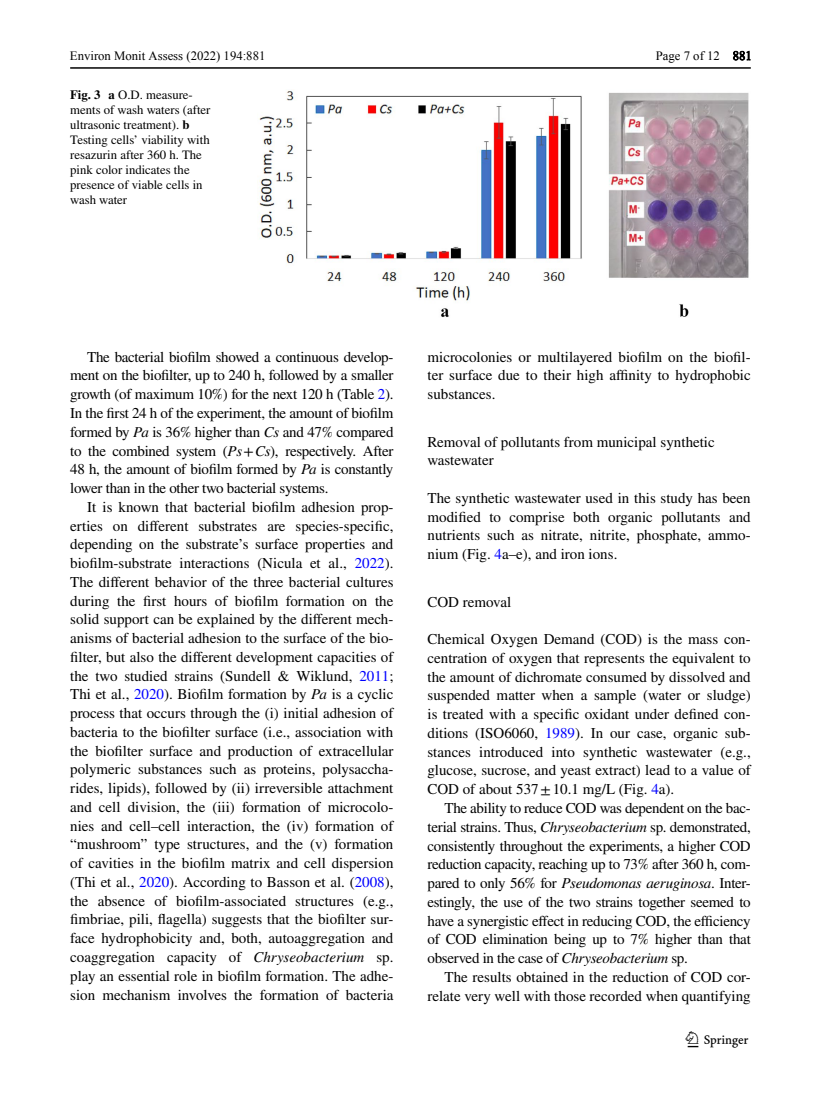
<style>
.page{position:relative;width:821px;height:1106px;background:#fff}
.page>*{position:absolute;margin:0;border:0;box-sizing:border-box;transform-origin:0 0}
.t1{font:22.5px "Springnew Regular 3";color:#000}
.t2{font:15px/18.8px "STIX";color:#000;text-align:justify}
.t3{font:12.75px/15px "STIX";color:#000}
.t4{font:12.75px "Times New Roman";color:#000}
.s1{font-weight:700}
.s2{color:#00f}
.s3{font-style:italic}
</style>
<div class="page">
<hr style="left:70px;top:67px;width:680px;height:2px;background:#000">
<img style="left:259px;top:90px;width:490px;height:227px">
<p class="t4" style="left:70px;top:51px;width:197px">Environ Monit Assess (2022) 194:881</p>
<p class="t4" style="left:655px;top:51px;width:97px">Page 7 of 12 881</p>
<p class="t3" style="left:70px;top:88px;width:142px"><span class="s1">Fig. 3 a</span> O.D. measure&shy;ments of wash waters (after ultrasonic treatment). <span class="s1">b<br></span>Testing cells’ viability with resazurin after 360 h. The pink color indicates the presence of viable cells in wash water</p>
<p class="t2" style="left:70px;top:348px;width:325px;text-indent:17px">The bacterial biofilm showed a continuous develop&shy;ment on the biofilter, up to 240 h, followed by a smaller growth (of maximum 10%) for the next 120 h (Table <span class="s2">2</span>).<br>In the first 24 h of the experiment, the amount of biofilm formed by <span class="s3">Pa</span> is 36% higher than <span class="s3">Cs</span> and 47% compared to the combined system (<span class="s3">Ps</span>+<span class="s3">Cs</span>), respectively. After 48 h, the amount of biofilm formed by <span class="s3">Pa</span> is constantly lower than in the other two bacterial systems.</p>
<p class="t2" style="left:70px;top:498px;width:325px;text-indent:17px">It is known that bacterial biofilm adhesion prop&shy;erties on different substrates are species-specific, depending on the substrate’s surface properties and biofilm-substrate interactions (Nicula et al., <span class="s2">2022</span>).<br>The different behavior of the three bacterial cultures during the first hours of biofilm formation on the solid support can be explained by the different mech&shy;anisms of bacterial adhesion to the surface of the bio&shy;filter, but also the different development capacities of the two studied strains (Sundell &amp; Wiklund, <span class="s2">2011</span>; Thi et al., <span class="s2">2020</span>). Biofilm formation by <span class="s3">Pa</span> is a cyclic process that occurs through the (i) initial adhesion of bacteria to the biofilter surface (i.e., association with the biofilter surface and production of extracellular polymeric substances such as proteins, polysaccha&shy;rides, lipids), followed by (ii) irreversible attachment and cell division, the (iii) formation of microcolo&shy;nies and cell–cell interaction, the (iv) formation of “mushroom” type structures, and the (v) formation of cavities in the biofilm matrix and cell dispersion (Thi et al., <span class="s2">2020</span>). According to Basson et al. (<span class="s2">2008</span>), the absence of biofilm-associated structures (e.g., fimbriae, pili, flagella) suggests that the biofilter sur&shy;face hydrophobicity and, both, autoaggregation and coaggregation capacity of <span class="s3">Chryseobacterium</span> sp. play an essential role in biofilm formation. The adhe&shy;sion mechanism involves the formation of bacteria</p>
<p class="t2" style="left:427px;top:348px;width:325px">microcolonies or multilayered biofilm on the biofil&shy;ter surface due to their high affinity to hydrophobic substances.</p>
<p class="t2" style="left:427px;top:433px;width:289px">Removal of pollutants from municipal synthetic wastewater</p>
<p class="t2" style="left:427px;top:489px;width:325px">The synthetic wastewater used in this study has been modified to comprise both organic pollutants and nutrients such as nitrate, nitrite, phosphate, ammo&shy;nium (Fig. <span class="s2">4</span>a–e), and iron ions.</p>
<p class="t2" style="left:427px;top:593px;width:85px">COD removal</p>
<p class="t2" style="left:427px;top:630px;width:325px">Chemical Oxygen Demand (COD) is the mass con&shy;centration of oxygen that represents the equivalent to the amount of dichromate consumed by dissolved and suspended matter when a sample (water or sludge) is treated with a specific oxidant under defined con&shy;ditions (ISO6060, <span class="s2">1989</span>). In our case, organic sub&shy;stances introduced into synthetic wastewater (e.g., glucose, sucrose, and yeast extract) lead to a value of COD of about 537±10.1 mg/L (Fig. <span class="s2">4</span>a).</p>
<p class="t2" style="left:427px;top:799px;width:325px;text-indent:17px">The ability to reduce COD was dependent on the bac&shy;terial strains. Thus, <span class="s3">Chryseobacterium</span> sp. demonstrated, consistently throughout the experiments, a higher COD reduction capacity, reaching up to 73% after 360 h, com&shy;pared to only 56% for <span class="s3">Pseudomonas aeruginosa</span>. Inter&shy;estingly, the use of the two strains together seemed to have a synergistic effect in reducing COD, the efficiency of COD elimination being up to 7% higher than that observed in the case of <span class="s3">Chryseobacterium</span> sp.</p>
<p class="t2" style="left:427px;top:968px;width:325px;text-align:right">The results obtained in the reduction of COD cor&shy;relate very well with those recorded when quantifying</p>
<h1 class="t1" style="left:687px;top:1031px;width:62px">1 3</h1>
</div>
